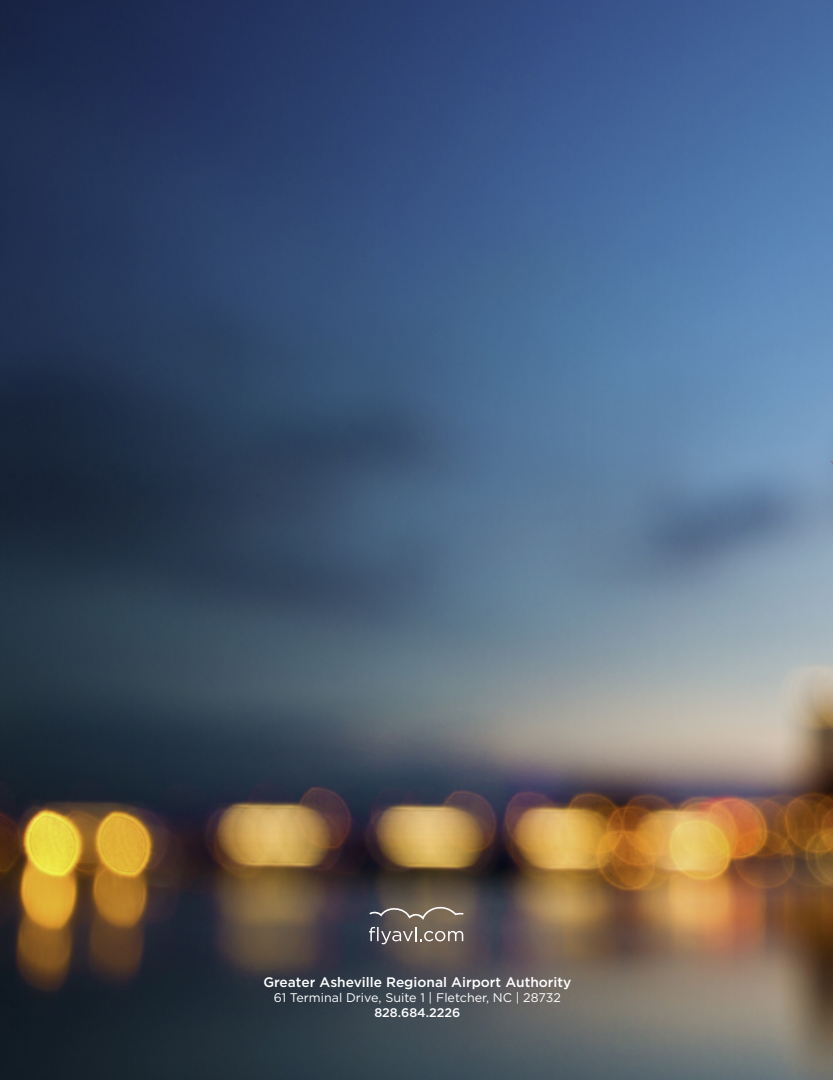
<style>
.page{position:relative;width:833px;height:1080px;background:#fff}
.page>*{position:absolute;margin:0;border:0;box-sizing:border-box;transform-origin:0 0}
.t1{font:500 13.75px "Gotham";color:#fff}
.t2{font:12.5px "Gotham";color:#fff}
.t3{font:500 12.5px "Gotham";color:#fff}
</style>
<div class="page">
<img style="left:0;top:0;width:832px;height:1080px">
<svg style="left:369px;top:927px;width:94px;height:17px;background:#807873"></svg>
<svg style="left:369px;top:907px;width:94px;height:13px"></svg>
<p class="t1" style="left:263px;top:973px;width:309px">Greater Asheville Regional Airport Authority</p>
<p class="t2" style="left:274px;top:989px;width:288px">61 Terminal Drive, Suite 1 | Fletcher, NC | 28732</p>
<p class="t3" style="left:374px;top:1004px;width:87px">828.684.2226</p>
</div>
